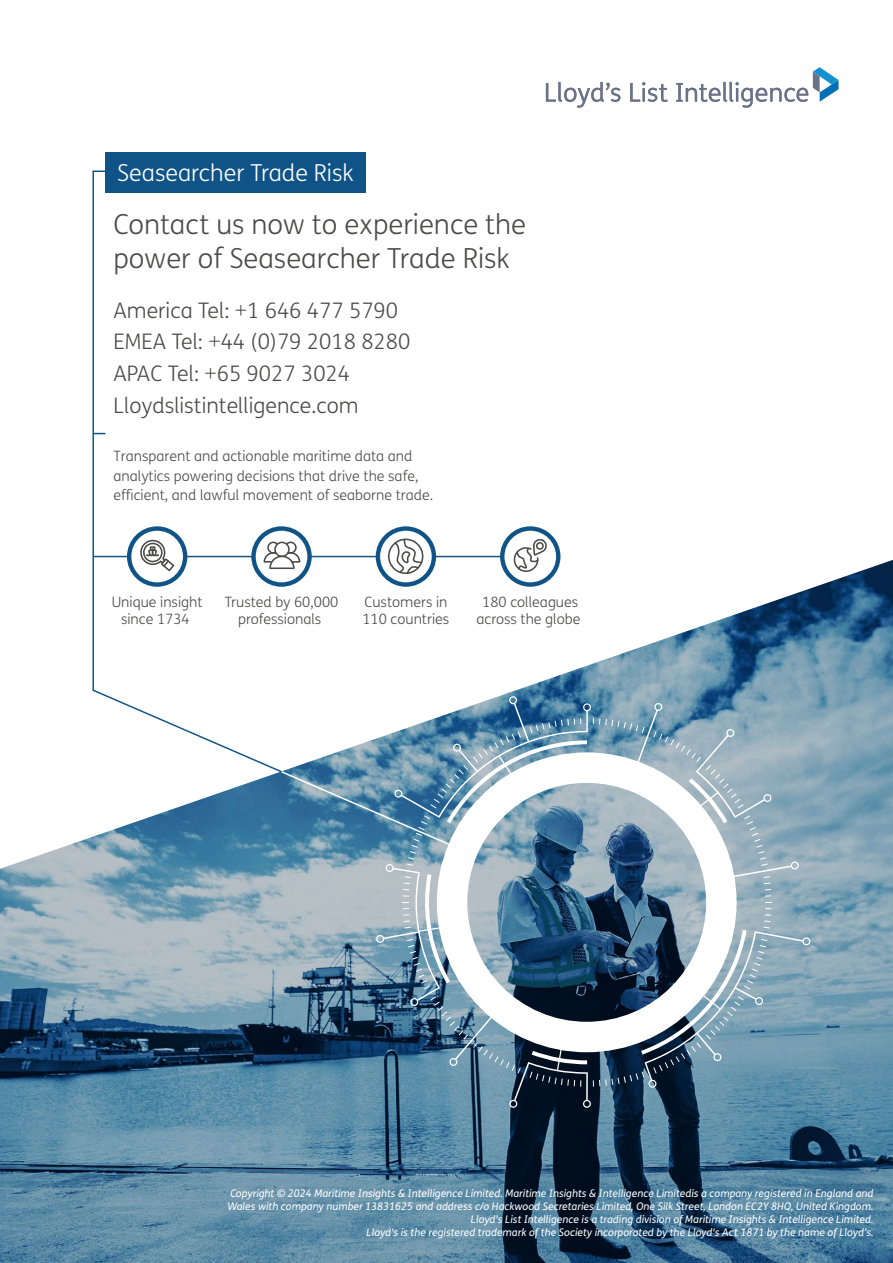
<style>
.page{position:relative;width:893px;height:1263px;background:#fff}
.page>*{position:absolute;margin:0;border:0;box-sizing:border-box;transform-origin:0 0}
.t1{font:300 27.6px/33.9px "FS Me";color:#4a4a49}
.t2{font:300 23.4px "FS Me";color:#fff}
.t3{font:300 21.45px/31.7px "FS Me";color:#4a4a49}
.t4{font:300 14.25px/16.2px "FS Me";color:#4a4a49;text-align:center}
.t5{font:italic 10.5px/13.2px "FS Me";color:#fff;text-align:right}
</style>
<div class="page">
<img style="left:0;top:560px;width:893px;height:703px">
<svg style="left:546px;top:82px;width:74px;height:26px"></svg>
<svg style="left:630px;top:82px;width:38px;height:20px"></svg>
<svg style="left:676px;top:67px;width:163px;height:41px"></svg>
<svg style="left:92px;top:170px;width:203px;height:639px"></svg>
<svg style="left:280px;top:696px;width:532px;height:413px"></svg>
<div style="left:105px;top:152px;width:261px;height:41px;background:#105487"></div>
<hr style="left:93px;top:556px;width:430px;height:1px;background:#105487">
<svg style="left:129px;top:528px;width:56px;height:56px"></svg>
<div style="left:127px;top:526px;width:60px;height:61px;border:4px solid #105487;border-radius:50%"></div>
<svg style="left:254px;top:528px;width:56px;height:56px"></svg>
<div style="left:251px;top:526px;width:61px;height:61px;border:4px solid #105487;border-radius:50%"></div>
<svg style="left:378px;top:528px;width:56px;height:56px"></svg>
<div style="left:376px;top:526px;width:60px;height:61px;border:4px solid #105487;border-radius:50%"></div>
<svg style="left:502px;top:528px;width:56px;height:56px"></svg>
<div style="left:500px;top:526px;width:60px;height:61px;border:4px solid #105487;border-radius:50%"></div>
<svg style="left:137px;top:539px;width:38px;height:33px"></svg>
<svg style="left:263px;top:541px;width:38px;height:29px"></svg>
<div style="left:388px;top:539px;width:35px;height:35px;border:2px solid #4a4a49;border-radius:50%"></div>
<svg style="left:393px;top:538px;width:30px;height:37px"></svg>
<svg style="left:513px;top:538px;width:34px;height:34px"></svg>
<svg style="left:93px;top:433px;width:12px;height:1px"></svg>
<h2 class="t2" style="left:117px;top:157px;width:238px">Seasearcher Trade Risk</h2>
<h1 class="t1" style="left:114px;top:207px;width:414px">Contact us now to experience the power of Seasearcher Trade Risk</h1>
<h3 class="t3" style="left:114px;top:294px;width:298px">America Tel: +1 646 477 5790<br>EMEA Tel: +44 (0)79 2018 8280<br>APAC Tel: +65 9027 3024<br>Lloydslistintelligence.com</h3>
<h3 class="t4" style="left:114px;top:446px;width:321px;line-height:19.2px;text-align:left">Transparent and actionable maritime data and analytics powering decisions that drive the safe, efficient, and lawful movement of seaborne trade.</h3>
<h3 class="t4" style="left:112px;top:594px;width:92px">Unique insight since 1734</h3>
<h3 class="t4" style="left:225px;top:594px;width:115px">Trusted by 60,000 professionals</h3>
<h3 class="t4" style="left:362px;top:594px;width:88px;text-align:left">Customers in<br>110 countries</h3>
<h3 class="t4" style="left:476px;top:594px;width:105px">180 colleagues across the globe</h3>
<p class="t5" style="left:227px;top:1186px;width:648px">Copyright © 2024 Maritime Insights &amp; Intelligence Limited. Maritime Insights &amp; Intelligence Limitedis a company registered in England and Wales with company number 13831625 and address c/o Hackwood Secretaries Limited, One Silk Street, London EC2Y 8HQ, United Kingdom.<br>Lloyd’s List Intelligence is a trading division of Maritime Insights &amp; Intelligence Limited.<br>Lloyd's is the registered trademark of the Society incorporated by the Lloyd's Act 1871 by the name of Lloyd’s.</p>
</div>
